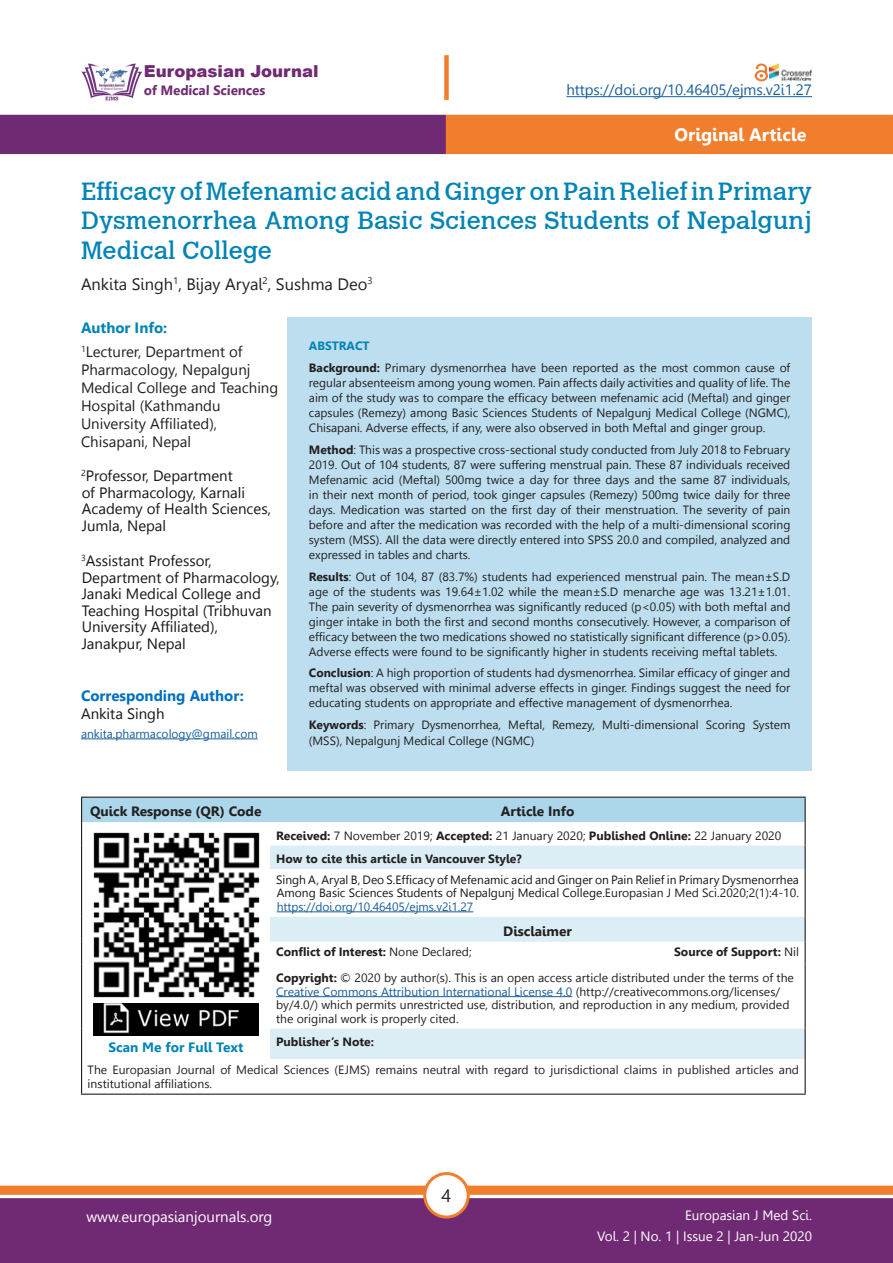
<style>
.page{position:relative;width:893px;height:1263px;background:#fff}
.page>*{position:absolute;margin:0;border:0;box-sizing:border-box;transform-origin:0 0}
.t1{font:24.75px/29.7px "Calvert";color:#0083b6;text-align:justify}
.t2{font:700 18px "Leelawadee";color:#fff}
.t3{font:18px "Leelawadee";color:#231f20}
.t4{font:16.5px "Leelawadee";color:#231f20}
.t5{font:900 16.5px "Arial";color:#702a73}
.t6{font:15px/16.5px "Leelawadee UI";color:#181717}
.t7{font:15px/18px "Leelawadee UI";color:#231f20}
.t8{font:15px "Leelawadee";letter-spacing:-.005em;color:#175d9e}
.t9{font:15px "Leelawadee";color:#fff}
.t10{font:700 15px "Leelawadee UI";color:#0070c0}
.t11{font:700 15px "Leelawadee";color:#0083b6}
.t12{font:13.5px/21px "Leelawadee";color:#fff;text-align:right}
.t13{font:700 13.5px "Leelawadee";color:#231f20}
.t14{font:700 13.5px "Leelawadee UI";color:#702a73}
.t15{font:700 13.5px "Leelawadee";color:#0083b6}
.t16{font:12px/15px "Leelawadee UI";color:#231f20;text-align:justify}
.t17{font:12px/13.5px "Leelawadee UI";color:#181717;text-align:justify}
.t18{font:700 12px "Leelawadee";color:#231f20}
.t19{font:700 12px "Leelawadee UI";color:#231f20}
.t20{font:12px "Leelawadee UI";color:#175d9e}
.t21{font:700 12px "Leelawadee";color:#0083b6}
.s1{font-weight:700}
.s2{font-family:"Leelawadee";font-weight:700}
.s3{color:#231f20}
.s4{font-family:"Leelawadee";color:#175d9e}
.s5{font-weight:400}
.s6{color:#175d9e}
</style>
<div class="page">
<div style="left:0;top:1198px;width:893px;height:65px;background:#702a73;border:2px solid #702a73"></div>
<div style="left:0;top:1185px;width:893px;height:10px;background:#f07e2c;border:1px solid #f07e2c"></div>
<div style="left:425px;top:1173px;width:43px;height:44px;background:#fff;border-radius:50%"></div>
<div style="left:423px;top:1172px;width:47px;height:46px;border:3px solid #f07e2c;border-radius:50%"></div>
<div style="left:0;top:115px;width:446px;height:39px;background:#702a73"></div>
<div style="left:446px;top:115px;width:447px;height:39px;background:#f07e2c"></div>
<div style="left:444px;top:55px;width:5px;height:45px;background:#f07e2c"></div>
<img style="left:754px;top:63px;width:58px;height:18px">
<img style="left:81px;top:63px;width:61px;height:37px">
<hr style="left:566px;top:96px;width:246px;height:1px;background:#175d9e">
<div style="left:287px;top:317px;width:525px;height:454px;background:#bcdeee"></div>
<svg style="left:270px;top:869px;width:535px;height:190px"></svg>
<hr style="left:81px;top:869px;width:1px;height:48px;background:#231f20">
<svg style="left:81px;top:917px;width:1px;height:48px"></svg>
<hr style="left:81px;top:965px;width:1px;height:63px;background:#231f20">
<hr style="left:81px;top:1028px;width:1px;height:31px;background:#231f20">
<hr style="left:81px;top:1059px;width:1px;height:34px;background:#231f20">
<hr style="left:81px;top:1093px;width:189px;height:2px;background:#231f20">
<hr style="left:270px;top:1093px;width:536px;height:2px;background:#231f20">
<svg style="left:81px;top:797px;width:725px;height:72px"></svg>
<hr style="left:805px;top:869px;width:1px;height:48px;background:#231f20">
<hr style="left:805px;top:965px;width:1px;height:63px;background:#231f20">
<hr style="left:805px;top:1059px;width:1px;height:34px;background:#231f20">
<svg style="left:805px;top:917px;width:1px;height:48px"></svg>
<hr style="left:805px;top:1028px;width:1px;height:31px;background:#231f20">
<img style="left:89px;top:828px;width:174px;height:170px">
<img style="left:93px;top:1003px;width:166px;height:32px">
<hr style="left:277px;top:911px;width:196px;height:1px;background:#175d9e">
<hr style="left:276px;top:996px;width:296px;height:1px;background:#175d9e">
<hr style="left:81px;top:738px;width:177px;height:1px;background:#175d9e">
<h3 class="t5" style="left:144px;top:59px;width:176px">Europasian Journal</h3>
<p class="t14" style="left:144px;top:80px;width:123px">of Medical Sciences</p>
<p class="t8" style="left:566px;top:81px;width:247px">https://doi.org/10.46405/ejms.v2i1.27</p>
<p class="t2" style="left:674px;top:124px;width:134px">Original Article</p>
<p class="t1" style="left:81px;top:176px;width:733px">Efficacy of Mefenamic acid and Ginger on Pain Relief in Primary Dysmenorrhea Among Basic Sciences Students of Nepalgunj Medical College</p>
<p class="t4" style="left:81px;top:274px;width:293px">Ankita Singh<sup>1</sup>, Bijay Aryal<sup>2</sup>, Sushma Deo<sup>3</sup></p>
<p class="t11" style="left:81px;top:319px;width:88px">Author Info:</p>
<p class="t7" style="left:81px;top:342px;width:199px"><sup>1</sup>Lecturer, Department of<br>Pharmacology, Nepalgunj<br>Medical College and Teaching<br>Hospital (Kathmandu<br>University Affiliated),<br>Chisapani, Nepal</p>
<p class="t6" style="left:81px;top:467px;width:191px"><sup>2</sup>Professor, Department<br>of Pharmacology, Karnali<br>Academy of Health Sciences,<br>Jumla, Nepal</p>
<p class="t6" style="left:81px;top:552px;width:200px"><sup>3</sup>Assistant Professor,<br>Department of Pharmacology,<br>Janaki Medical College and<br>Teaching Hospital (Tribhuvan<br>University Affiliated),<br>Janakpur, Nepal</p>
<p class="t10" style="left:81px;top:685px;width:164px">Corresponding Author:</p>
<p class="t6" style="left:81px;top:704px;width:85px">Ankita Singh</p>
<p class="t20" style="left:81px;top:725px;width:178px">ankita.pharmacology@gmail.com</p>
<p class="t21" style="left:309px;top:339px;width:62px">ABSTRACT</p>
<p class="t16" style="left:309px;top:360px;width:483px"><span class="s1">Background:</span> Primary dysmenorrhea have been reported as the most common cause of regular absenteeism among young women. Pain affects daily activities and quality of life. The aim of the study was to compare the efficacy between mefenamic acid (Meftal) and ginger capsules (Remezy) among Basic Sciences Students of Nepalgunj Medical College (NGMC), Chisapani. Adverse effects, if any, were also observed in both Meftal and ginger group.</p>
<p class="t16" style="left:309px;top:441px;width:483px"><span class="s1">Method</span>: This was a prospective cross-sectional study conducted from July 2018 to February 2019. Out of 104 students, 87 were suffering menstrual pain. These 87 individuals received Mefenamic acid (Meftal) 500mg twice a day for three days and the same 87 individuals, in their next month of period, took ginger capsules (Remezy) 500mg twice daily for three days. Medication was started on the first day of their menstruation. The severity of pain before and after the medication was recorded with the help of a multi-dimensional scoring system (MSS). All the data were directly entered into SPSS 20.0 and compiled, analyzed and expressed in tables and charts.</p>
<p class="t16" style="left:309px;top:568px;width:483px"><span class="s1">Results</span>: Out of 104, 87 (83.7%) students had experienced menstrual pain. The mean±S.D age of the students was 19.64±1.02 while the mean±S.D menarche age was 13.21±1.01.<br>The pain severity of dysmenorrhea was significantly reduced (p&lt;0.05) with both meftal and ginger intake in both the first and second months consecutively. However, a comparison of efficacy between the two medications showed no statistically significant difference (p&gt;0.05).<br>Adverse effects were found to be significantly higher in students receiving meftal tablets.</p>
<p class="t16" style="left:309px;top:665px;width:483px"><span class="s1">Conclusion</span>: A high proportion of students had dysmenorrhea. Similar efficacy of ginger and meftal was observed with minimal adverse effects in ginger. Findings suggest the need for educating students on appropriate and effective management of dysmenorrhea.</p>
<p class="t16" style="left:309px;top:716px;width:483px;line-height:16.2px"><span class="s1">Keywords</span>: Primary Dysmenorrhea, Meftal, Remezy, Multi-dimensional Scoring System (MSS), Nepalgunj Medical College (NGMC)</p>
<p class="t13" style="left:90px;top:803px;width:173px">Quick Response (QR) Code</p>
<p class="t13" style="left:501px;top:803px;width:75px">Article Info</p>
<p class="t16" style="left:276px;top:827px;width:507px"><span class="s2">Received:</span> 7 November 2019; <span class="s2">Accepted:</span> 21 January 2020; <span class="s2">Published Online:</span> 22 January 2020</p>
<p class="t18" style="left:276px;top:852px;width:247px">How to cite this article in Vancouver Style?</p>
<p class="t17" style="left:276px;top:872px;width:524px">Singh A, Aryal B, Deo S.Efficacy of Mefenamic acid and Ginger on Pain Relief in Primary Dysmenorrhea Among Basic Sciences Students of Nepalgunj Medical College.<span class="s3">Europasian J Med Sci.2020;2(1):4-10. </span><span class="s4">https://doi.org/10.46405/ejms.v2i1.27</span></p>
<p class="t13" style="left:503px;top:923px;width:70px">Disclaimer</p>
<p class="t19" style="left:276px;top:944px;width:197px">Conflict of Interest: <span class="s5">None Declared;</span></p>
<p class="t19" style="left:674px;top:944px;width:126px">Source of Support: <span class="s5">Nil</span></p>
<p class="t16" style="left:276px;top:970px;width:519px;line-height:13.5px;text-align:left"><span class="s2">Copyright:</span> © 2020 by author(s). This is an open access article distributed under the terms of the <span class="s6">Creative Commons Attribution International License 4.0</span> (http://creativecommons.org/licenses/ by/4.0/) which permits unrestricted use, distribution, and reproduction in any medium, provided the original work is properly cited.</p>
<p class="t18" style="left:276px;top:1035px;width:99px">Publisher’s Note:</p>
<p class="t16" style="left:88px;top:1062px;width:713px;line-height:14.4px">The Europasian Journal of Medical Sciences (EJMS) remains neutral with regard to jurisdictional claims in published articles and institutional affiliations.</p>
<p class="t15" style="left:109px;top:1039px;width:136px">Scan Me for Full Text</p>
<h2 class="t3" style="left:442px;top:1185px;width:11px">4</h2>
<p class="t9" style="left:86px;top:1208px;width:187px">www.europasianjournals.org</p>
<p class="t12" style="left:597px;top:1205px;width:216px">Europasian J Med Sci.<br>Vol. 2 | No. 1 | Issue 2 | Jan-Jun 2020</p>
</div>
